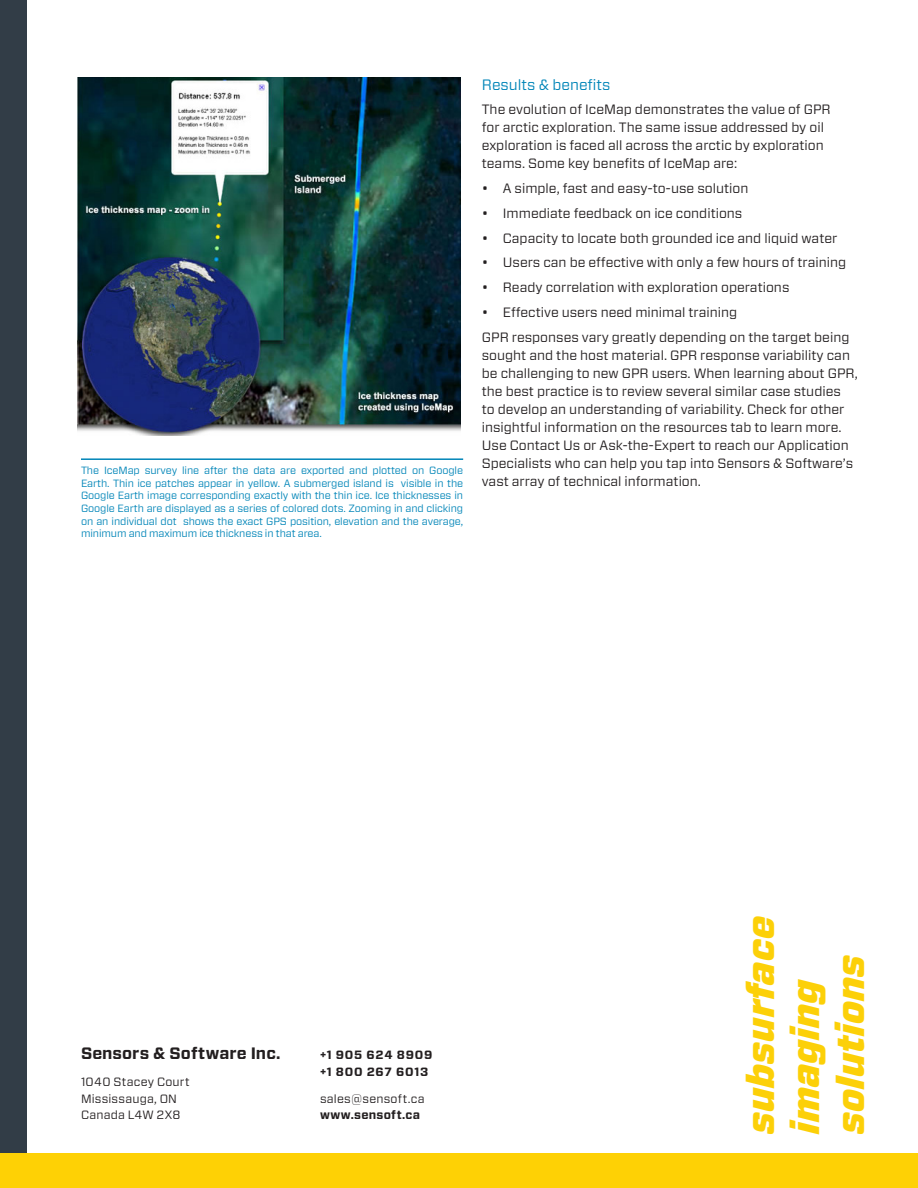
<style>
.page{position:relative;width:918px;height:1188px;background:#fff}
.page>*{position:absolute;margin:0;border:0;box-sizing:border-box;transform-origin:0 0}
.t1{font:italic 900 37.5px "Forza";letter-spacing:-.01em;color:#fcd008}
.t2{font:700 16.5px "Forza";letter-spacing:.005em;color:#231f20}
.t3{font:15px "Forza";color:#0085b8}
.t4{font:13.5px/18px "Forza";color:#231f20}
.t5{font:12px/16.5px "Forza";letter-spacing:.015em;color:#231f20}
.t6{font:700 12px "Forza";letter-spacing:.065em;color:#231f20}
.t7{font:700 12px "Forza";letter-spacing:.025em;color:#231f20}
.t8{font:10.5px/12.6px "Forza";letter-spacing:-.01em;color:#0085b8;text-align:justify}
</style>
<div class="page">
<div style="left:0;top:0;width:26px;height:1153px;background:#323d47"></div>
<div style="left:0;top:1153px;width:918px;height:35px;background:#fed105"></div>
<img style="left:77px;top:78px;width:383px;height:357px">
<hr style="left:81px;top:458px;width:382px;height:2px;background:#0085b8">
<p class="t8" style="left:81px;top:464px;width:384px">The IceMap survey line after the data are exported and plotted on Google Earth. Thin ice patches appear in yellow. A submerged island is visible in the Google Earth image corresponding exactly with the thin ice. Ice thicknesses in Google Earth are displayed as a series of colored dots. Zooming in and clicking on an individual dot shows the exact GPS position, elevation and the average, minimum and maximum ice thickness in that area.</p>
<p class="t3" style="left:482px;top:74px;width:130px">Results &amp; benefits</p>
<p class="t4" style="left:482px;top:101px;width:350px">The evolution of IceMap demonstrates the value of GPR for arctic exploration. The same issue addressed by oil exploration is faced all across the arctic by exploration teams. Some key benefits of IceMap are:</p>
<p class="t4" style="left:482px;top:179px;width:268px">• A simple, fast and easy-to-use solution</p>
<p class="t4" style="left:482px;top:204px;width:262px">• Immediate feedback on ice conditions</p>
<p class="t4" style="left:482px;top:229px;width:357px">• Capacity to locate both grounded ice and liquid water</p>
<p class="t4" style="left:482px;top:254px;width:366px">• Users can be effective with only a few hours of training</p>
<p class="t4" style="left:482px;top:278px;width:309px">• Ready correlation with exploration operations</p>
<p class="t4" style="left:482px;top:303px;width:257px">• Effective users need minimal training</p>
<p class="t4" style="left:482px;top:328px;width:377px">GPR responses vary greatly depending on the target being sought and the host material. GPR response variability can be challenging to new GPR users. When learning about GPR, the best practice is to review several similar case studies<br>to develop an understanding of variability. Check for other insightful information on the resources tab to learn more.<br>Use Contact Us or Ask-the-Expert to reach our Application Specialists who can help you tap into Sensors &amp; Software’s vast array of technical information.</p>
<p class="t2" style="left:81px;top:1042px;width:201px">Sensors &amp; Software Inc.</p>
<p class="t5" style="left:81px;top:1073px;width:110px">1040 Stacey Court<br>Mississauga, ON<br>Canada L4W 2X8</p>
<p class="t6" style="left:320px;top:1047px;width:114px">+1 905 624 8909</p>
<p class="t6" style="left:320px;top:1063px;width:110px">+1 800 267 6013</p>
<p class="t5" style="left:320px;top:1090px;width:106px">sales@sensoft.ca</p>
<p class="t7" style="left:320px;top:1107px;width:102px">www.sensoft.ca</p>
<p class="t1" style="left:735px;top:1134px;width:219px;rotate:-90deg">subsurface</p>
<p class="t1" style="left:780px;top:1134px;width:157px;rotate:-90deg">imaging</p>
<p class="t1" style="left:825px;top:1134px;width:181px;rotate:-90deg">solutions</p>
</div>
